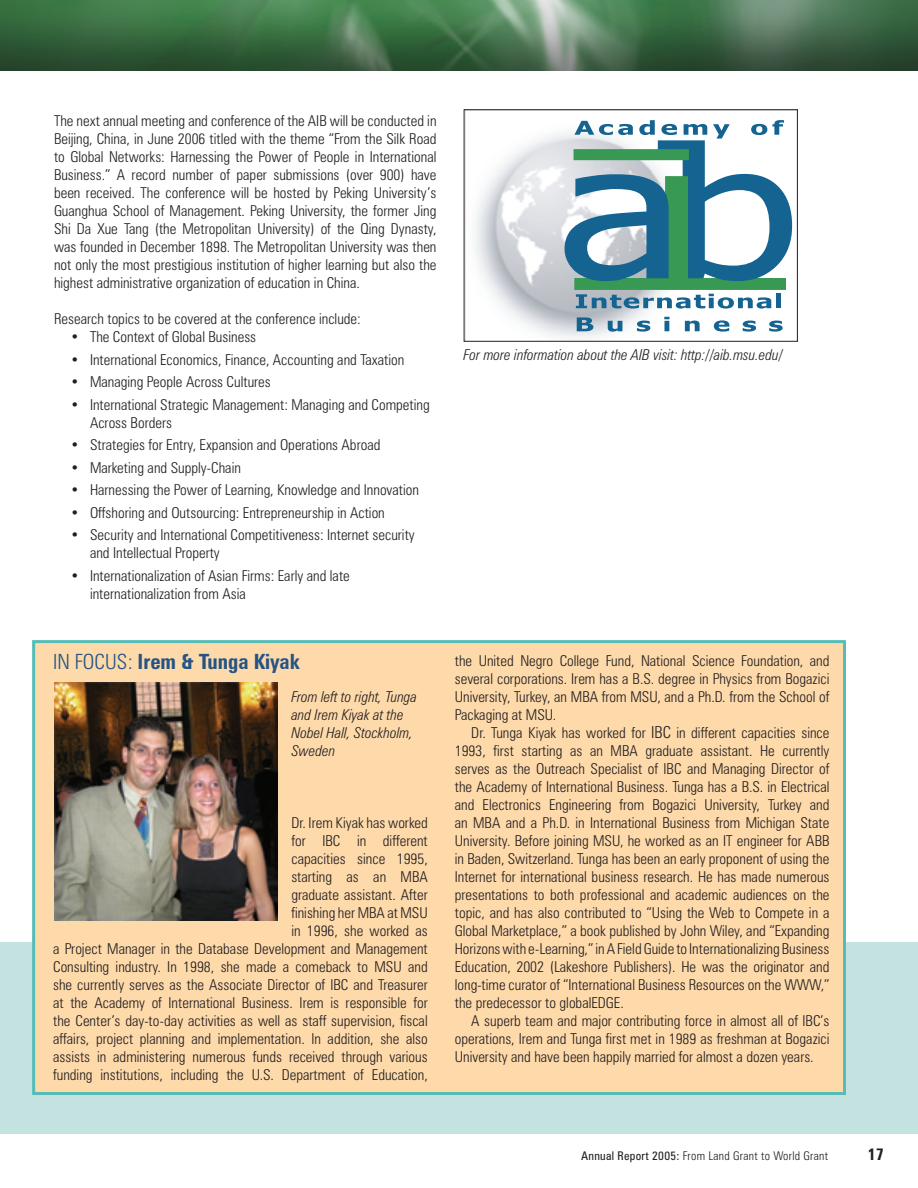
<style>
.page{position:relative;width:918px;height:1188px;background:#fff}
.page>*{position:absolute;margin:0;border:0;box-sizing:border-box;transform-origin:0 0}
.t1{font:700 condensed 21px "Zurich BT";color:#255484}
.t2{font:700 condensed 16.5px "Zurich BT";color:#231f20}
.t3{font:300 condensed 15px/18px "Zurich BT";color:#231f20;text-align:justify}
.t4{font:italic 300 condensed 15px/18px "Zurich BT";color:#231f20}
.t5{font:300 condensed 12px "Zurich BT";letter-spacing:.025em;color:#231f20}
.s1{font-weight:300}
.s2{font-size:16.5px}
.s3{font-weight:400}
</style>
<div class="page">
<div style="left:0;top:942px;width:918px;height:192px;background:#c4e2e0"></div>
<img style="left:0;top:0;width:918px;height:70px">
<div style="left:34px;top:642px;width:810px;height:452px;background:#fedaab"></div>
<div style="left:32px;top:640px;width:814px;height:455px;border:3px solid #56bcb6"></div>
<img style="left:54px;top:683px;width:224px;height:237px">
<img style="left:474px;top:132px;width:319px;height:208px">
<div style="left:574px;top:278px;width:212px;height:12px;background:#379953"></div>
<div style="left:464px;top:109px;width:334px;height:233px;border:1px solid #231f20"></div>
<svg style="left:565px;top:120px;width:227px;height:166px"></svg>
<svg style="left:576px;top:294px;width:195px;height:15px"></svg>
<div style="left:776px;top:294px;width:5px;height:14px;background:#146390"></div>
<svg style="left:577px;top:317px;width:16px;height:14px"></svg>
<svg style="left:608px;top:321px;width:14px;height:11px"></svg>
<svg style="left:637px;top:321px;width:13px;height:11px"></svg>
<svg style="left:664px;top:317px;width:6px;height:14px"></svg>
<svg style="left:685px;top:321px;width:15px;height:10px"></svg>
<svg style="left:714px;top:320px;width:15px;height:12px"></svg>
<svg style="left:743px;top:321px;width:13px;height:11px"></svg>
<svg style="left:769px;top:321px;width:14px;height:11px"></svg>
<p class="t3" style="left:54px;top:112px;width:384px">The next annual meeting and conference of the AIB will be conducted in Beijing, China, in June 2006 titled with the theme “From the Silk Road to Global Networks: Harnessing the Power of People in International Business.” A record number of paper submissions (over 900) have been received. The conference will be hosted by Peking University’s Guanghua School of Management. Peking University, the former Jing Shi Da Xue Tang (the Metropolitan University) of the Qing Dynasty, was founded in December 1898. The Metropolitan University was then not only the most prestigious institution of higher learning but also the highest administrative organization of education in China.</p>
<p class="t3" style="left:54px;top:310px;width:308px">Research topics to be covered at the conference include:</p>
<p class="t3" style="left:71px;top:328px;width:187px">• The Context of Global Business</p>
<p class="t3" style="left:71px;top:350px;width:335px">• International Economics, Finance, Accounting and Taxation</p>
<p class="t3" style="left:71px;top:373px;width:202px">• Managing People Across Cultures</p>
<p class="t3" style="left:90px;top:395px;width:341px;text-indent:-19px">• International Strategic Management: Managing and Competing<br>Across Borders</p>
<p class="t3" style="left:70px;top:436px;width:311px">• Strategies for Entry, Expansion and Operations Abroad</p>
<p class="t3" style="left:70px;top:458px;width:172px">• Marketing and Supply-Chain</p>
<p class="t3" style="left:70px;top:481px;width:350px">• Harnessing the Power of Learning, Knowledge and Innovation</p>
<p class="t3" style="left:70px;top:503px;width:316px">• Offshoring and Outsourcing: Entrepreneurship in Action</p>
<p class="t3" style="left:90px;top:526px;width:326px;text-indent:-20px">• Security and International Competitiveness: Internet security and Intellectual Property</p>
<p class="t3" style="left:90px;top:566px;width:261px;text-indent:-20px">• Internationalization of Asian Firms: Early and late internationalization from Asia</p>
<p class="t4" style="left:464px;top:346px;width:321px">For more information about the AIB visit: http://aib.msu.edu/</p>
<h1 class="t1" style="left:53px;top:649px;width:248px"><span class="s1">IN FOCUS:</span> Irem &amp; Tunga Kiyak</h1>
<p class="t4" style="left:291px;top:688px;width:127px">From left to right, Tunga and Irem Kiyak at the<br>Nobel Hall, Stockholm,<br>Sweden</p>
<p class="t3" style="left:53px;top:814px;width:376px;text-align:right">Dr. Irem Kiyak has worked<br>for IBC in different<br>capacities since 1995,<br>starting as an MBA<br>graduate assistant. After<br>finishing her MBA at MSU<br>in 1996, she worked as<br>a Project Manager in the Database Development and Management Consulting industry. In 1998, she made a comeback to MSU and she currently serves as the Associate Director of IBC and Treasurer at the Academy of International Business. Irem is responsible for the Center’s day-to-day activities as well as staff supervision, fiscal affairs, project planning and implementation. In addition, she also assists in administering numerous funds received through various funding institutions, including the U.S. Department of Education,</p>
<p class="t3" style="left:455px;top:652px;width:376px">the United Negro College Fund, National Science Foundation, and several corporations. Irem has a B.S. degree in Physics from Bogazici University, Turkey, an MBA from MSU, and a Ph.D. from the School of Packaging at MSU.</p>
<p class="t3" style="left:455px;top:724px;width:376px;text-indent:16px">Dr. Tunga Kiyak has worked for <span class="s2">IBC</span> in different capacities since 1993, first starting as an MBA graduate assistant. He currently serves as the Outreach Specialist of IBC and Managing Director of the Academy of International Business. Tunga has a B.S. in Electrical and Electronics Engineering from Bogazici University, Turkey and an MBA and a Ph.D. in International Business from Michigan State University. Before joining MSU, he worked as an IT engineer for ABB in Baden, Switzerland. Tunga has been an early proponent of using the Internet for international business research. He has made numerous presentations to both professional and academic audiences on the topic, and has also contributed to “Using the Web to Compete in a Global Marketplace,” a book published by John Wiley, and “Expanding Horizons with e-Learning,” in A Field Guide to Internationalizing Business Education, 2002 (Lakeshore Publishers). He was the originator and long-time curator of “International Business Resources on the WWW,” the predecessor to globalEDGE.</p>
<p class="t3" style="left:455px;top:1012px;width:376px;text-indent:17px">A superb team and major contributing force in almost all of IBC’s operations, Irem and Tunga first met in 1989 as freshman at Bogazici University and have been happily married for almost a dozen years.</p>
<p class="t5" style="left:581px;top:1149px;width:249px"><span class="s3">Annual Report 2005:</span> From Land Grant to World Grant</p>
<p class="t2" style="left:868px;top:1144px;width:18px">17</p>
</div>
